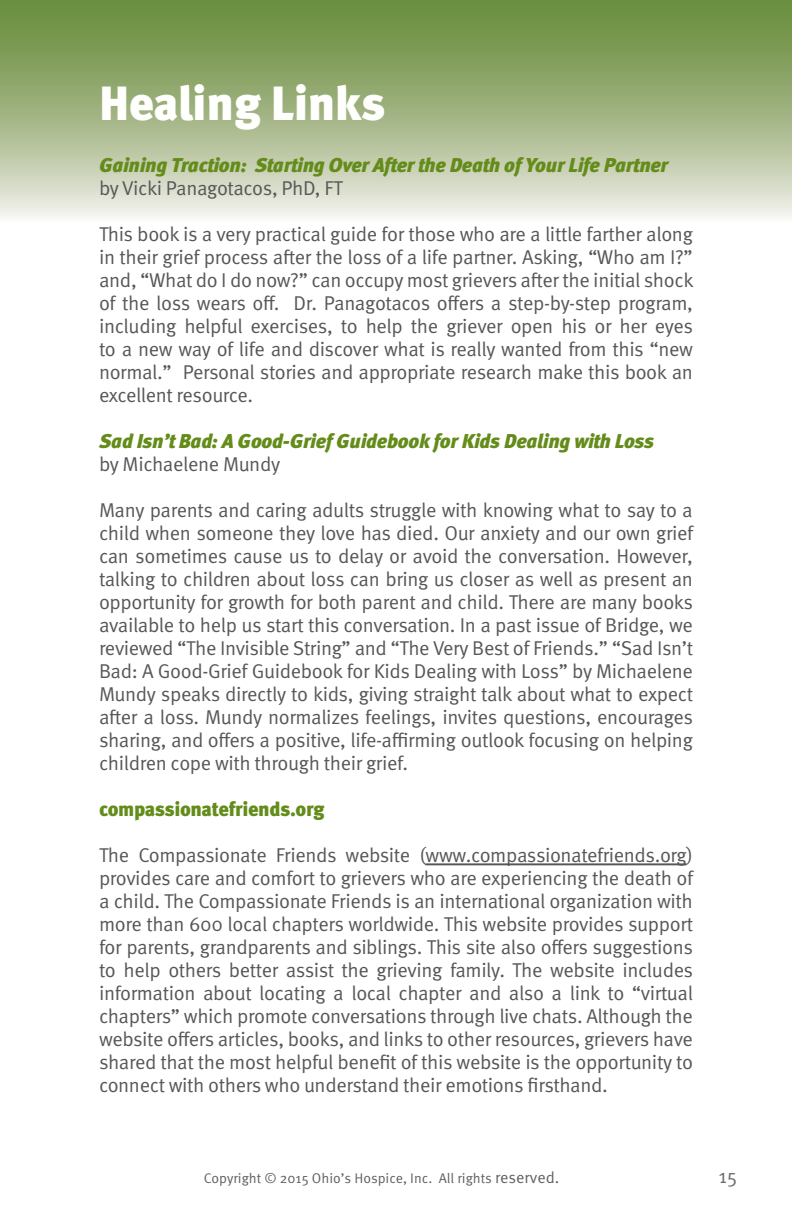
<style>
.page{position:relative;width:792px;height:1224px;background:#fff}
.page>*{position:absolute;margin:0;border:0;box-sizing:border-box;transform-origin:0 0}
.t1{font:900 48px "Meta OT";letter-spacing:-.01em;color:#fffffe}
.t2{font:20px/23px "Meta OT Norm";letter-spacing:-.02em;color:#555759;text-align:justify}
.t3{font:italic 900 20px "Meta OT";letter-spacing:-.02em;color:#648c1a}
.t4{font:900 20px "Meta OT";letter-spacing:-.025em;color:#648c1a}
.t5{font:20px "Meta OT Norm";color:#6d6e71}
.t6{font:14px "Meta OT Norm";color:#5f6062}
.s1{font-size:16px}
</style>
<div class="page">
<svg style="left:0;top:0;width:792px;height:218px;background:#a3b686"></svg>
<hr style="left:426px;top:863px;width:261px;height:2px;background:#555759">
<h1 class="t1" style="left:99px;top:74px;width:288px">Healing Links</h1>
<p class="t3" style="left:99px;top:153px;width:571px">Gaining Traction: Starting Over After the Death of Your Life Partner</p>
<p class="t2" style="left:99px;top:177px;width:245px">by Vicki Panagotacos, PhD, FT</p>
<p class="t2" style="left:99px;top:223px;width:596px">This book is a very practical guide for those who are a little farther along in their grief process after the loss of a life partner. Asking, “Who am I?” and, “What do I do now?” can occupy most grievers after the initial shock of the loss wears off. Dr. Panagotacos offers a step-by-step program, including helpful exercises, to help the griever open his or her eyes to a new way of life and discover what is really wanted from this “new normal.” Personal stories and appropriate research make this book an excellent resource.</p>
<p class="t3" style="left:99px;top:429px;width:557px">Sad Isn’t Bad: A Good-Grief Guidebook for Kids Dealing with Loss</p>
<p class="t2" style="left:99px;top:453px;width:183px">by Michaelene Mundy</p>
<p class="t2" style="left:99px;top:499px;width:596px">Many parents and caring adults struggle with knowing what to say to a child when someone they love has died. Our anxiety and our own grief can sometimes cause us to delay or avoid the conversation. However, talking to children about loss can bring us closer as well as present an opportunity for growth for both parent and child. There are many books available to help us start this conversation. In a past issue of Bridge, we reviewed “The Invisible String” and “The Very Best of Friends.” “Sad Isn’t Bad: A Good-Grief Guidebook for Kids Dealing with Loss” by Michaelene Mundy speaks directly to kids, giving straight talk about what to expect after a loss. Mundy normalizes feelings, invites questions, encourages sharing, and offers a positive, life-affirming outlook focusing on helping children cope with through their grief.</p>
<p class="t4" style="left:99px;top:797px;width:227px">compassionatefriends.org</p>
<p class="t2" style="left:99px;top:844px;width:596px">The Compassionate Friends website (www.compassionatefriends.org) provides care and comfort to grievers who are experiencing the death of a child. The Compassionate Friends is an international organization with more than 600 local chapters worldwide. This website provides support for parents, grandparents and siblings. This site also offers suggestions to help others better assist the grieving family. The website includes information about locating a local chapter and also a link to “virtual chapters” which promote conversations through live chats. Although the website offers articles, books, and links to other resources, grievers have shared that the most helpful benefit of this website is the opportunity to connect with others who understand their emotions firsthand.</p>
<p class="t6" style="left:204px;top:1170px;width:357px">Copyright © 2015 Ohio’s Hospice, Inc. All rights <span class="s1">reserved.</span></p>
<p class="t5" style="left:719px;top:1164px;width:20px">15</p>
</div>
